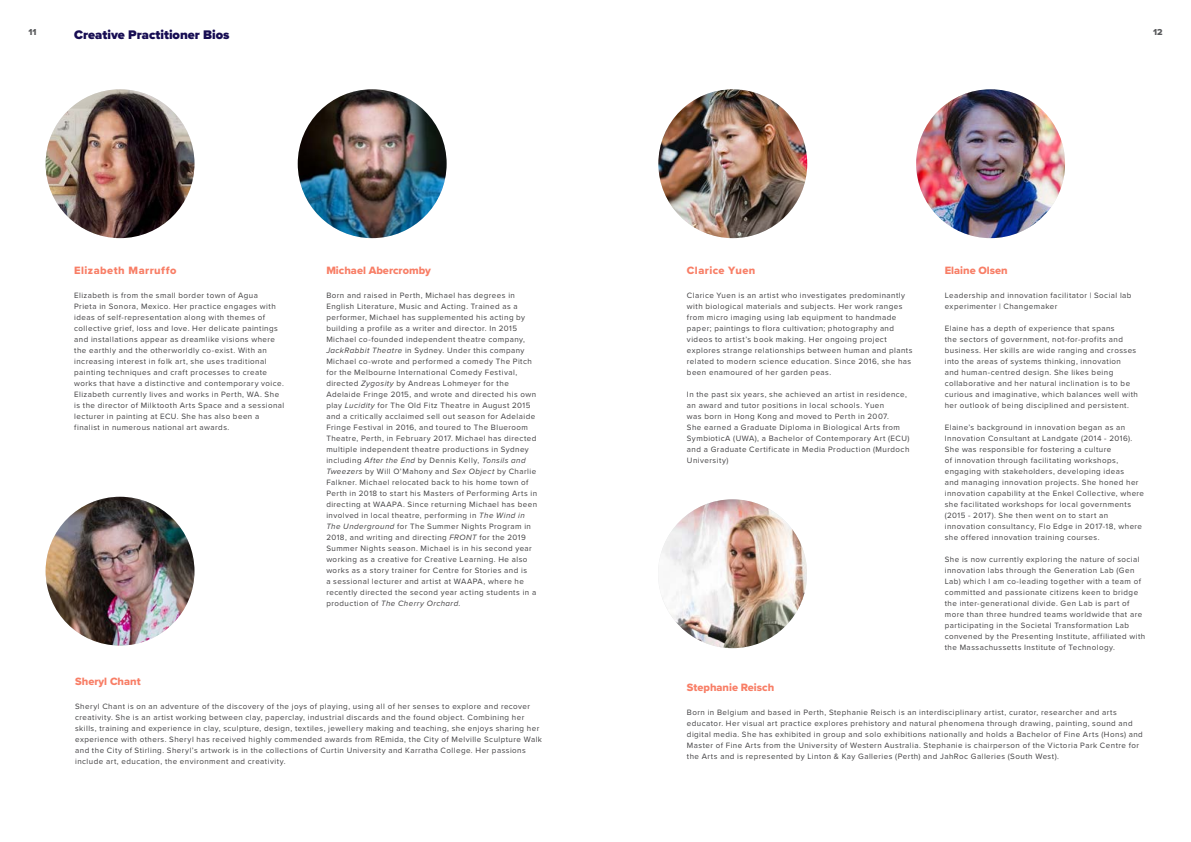
<style>
.page{position:relative;width:1191px;height:842px;background:#fff}
.page>*{position:absolute;margin:0;border:0;box-sizing:border-box;transform-origin:0 0}
.t1{font:900 12.9px "Proxima Nova";color:#170d53}
.t2{font:11px "Proxima Nova Extrabld";color:#f87e66}
.t3{font:11px "Proxima Nova Extrabld";letter-spacing:.045em;color:#f87e66}
.t4{font:11px "Proxima Nova Extrabld";letter-spacing:.04em;color:#f87e66}
.t5{font:9px "Proxima Nova Extrabld";color:#58595b}
.t6{font:8px/11px "Proxima Nova";letter-spacing:.055em;color:#414042}
.s1{font-style:italic}
</style>
<div class="page">
<img style="left:46px;top:89px;width:148px;height:149px;border-radius:74px">
<img style="left:298px;top:89px;width:148px;height:149px;border-radius:74px">
<img style="left:46px;top:497px;width:148px;height:149px;border-radius:74px">
<img style="left:658px;top:89px;width:149px;height:149px;border-radius:74px">
<img style="left:916px;top:89px;width:149px;height:149px;border-radius:74px">
<img style="left:658px;top:499px;width:149px;height:149px;border-radius:74px">
<h1 class="t1" style="left:74px;top:25px;width:157px">Creative Practitioner Bios</h1>
<p class="t5" style="left:28px;top:26px;width:10px">11</p>
<p class="t5" style="left:1153px;top:26px;width:11px">12</p>
<h2 class="t3" style="left:74px;top:262px;width:104px">Elizabeth Marruffo</h2>
<p class="t6" style="left:74px;top:289px;width:212px">Elizabeth is from the small border town of Agua<br>Prieta in Sonora, Mexico. Her practice engages with ideas of self-representation along with themes of collective grief, loss and love. Her delicate paintings and installations appear as dreamlike visions where the earthly and the otherworldly co-exist. With an increasing interest in folk art, she uses traditional painting techniques and craft processes to create works that have a distinctive and contemporary voice.<br>Elizabeth currently lives and works in Perth, WA. She is the director of Milktooth Arts Space and a sessional lecturer in painting at ECU. She has also been a finalist in numerous national art awards.</p>
<h2 class="t2" style="left:326px;top:262px;width:106px">Michael Abercromby</h2>
<p class="t6" style="left:326px;top:289px;width:212px">Born and raised in Perth, Michael has degrees in English Literature, Music and Acting. Trained as a performer, Michael has supplemented his acting by building a profile as a writer and director. In 2015<br>Michael co-founded independent theatre company, <span class="s1">JackRabbit Theatre</span> in Sydney. Under this company Michael co-wrote and performed a comedy The Pitch for the Melbourne International Comedy Festival, directed <span class="s1">Zygosity</span> by Andreas Lohmeyer for the Adelaide Fringe 2015, and wrote and directed his own play <span class="s1">Lucidity</span> for The Old Fitz Theatre in August 2015 and a critically acclaimed sell out season for Adelaide Fringe Festival in 2016, and toured to The Blueroom Theatre, Perth, in February 2017. Michael has directed multiple independent theatre productions in Sydney including <span class="s1">After the End</span> by Dennis Kelly, <span class="s1">Tonsils and Tweezers</span> by Will O’Mahony and <span class="s1">Sex Object</span> by Charlie Falkner. Michael relocated back to his home town of Perth in 2018 to start his Masters of Performing Arts in directing at WAAPA. Since returning Michael has been involved in local theatre, performing in <span class="s1">The Wind in The Underground</span> for The Summer Nights Program in 2018, and writing and directing <span class="s1">FRONT</span> for the 2019<br>Summer Nights season. Michael is in his second year working as a creative for Creative Learning. He also works as a story trainer for Centre for Stories and is<br>a sessional lecturer and artist at WAAPA, where he recently directed the second year acting students in a production of <span class="s1">The Cherry Orchard</span>.</p>
<h2 class="t2" style="left:75px;top:673px;width:67px">Sheryl Chant</h2>
<p class="t6" style="left:75px;top:700px;width:468px">Sheryl Chant is on an adventure of the discovery of the joys of playing, using all of her senses to explore and recover creativity. She is an artist working between clay, paperclay, industrial discards and the found object. Combining her skills, training and experience in clay, sculpture, design, textiles, jewellery making and teaching, she enjoys sharing her experience with others. Sheryl has received highly commended awards from REmida, the City of Melville Sculpture Walk and the City of Stirling. Sheryl’s artwork is in the collections of Curtin University and Karratha College. Her passions include art, education, the environment and creativity.</p>
<h2 class="t4" style="left:687px;top:262px;width:70px">Clarice Yuen</h2>
<p class="t6" style="left:687px;top:289px;width:227px">Clarice Yuen is an artist who investigates predominantly with biological materials and subjects. Her work ranges from micro imaging using lab equipment to handmade paper; paintings to flora cultivation; photography and videos to artist’s book making. Her ongoing project explores strange relationships between human and plants related to modern science education. Since 2016, she has been enamoured of her garden peas.</p>
<p class="t6" style="left:687px;top:388px;width:224px">In the past six years, she achieved an artist in residence, an award and tutor positions in local schools. Yuen<br>was born in Hong Kong and moved to Perth in 2007.<br>She earned a Graduate Diploma in Biological Arts from SymbioticA (UWA), a Bachelor of Contemporary Art (ECU) and a Graduate Certificate in Media Production (Murdoch University)</p>
<h2 class="t2" style="left:944px;top:262px;width:64px">Elaine Olsen</h2>
<p class="t6" style="left:944px;top:289px;width:188px">Leadership and innovation facilitator | Social lab experimenter | Changemaker</p>
<p class="t6" style="left:944px;top:322px;width:195px">Elaine has a depth of experience that spans<br>the sectors of government, not-for-profits and business. Her skills are wide ranging and crosses into the areas of systems thinking, innovation<br>and human-centred design. She likes being collaborative and her natural inclination is to be curious and imaginative, which balances well with her outlook of being disciplined and persistent.</p>
<p class="t6" style="left:944px;top:421px;width:201px">Elaine’s background in innovation began as an Innovation Consultant at Landgate (2014 - 2016).<br>She was responsible for fostering a culture<br>of innovation through facilitating workshops, engaging with stakeholders, developing ideas<br>and managing innovation projects. She honed her innovation capability at the Enkel Collective, where she facilitated workshops for local governments (2015 - 2017). She then went on to start an innovation consultancy, Flo Edge in 2017-18, where she offered innovation training courses.</p>
<p class="t6" style="left:944px;top:553px;width:202px">She is now currently exploring the nature of social innovation labs through the Generation Lab (Gen Lab) which I am co-leading together with a team of committed and passionate citizens keen to bridge the inter-generational divide. Gen Lab is part of more than three hundred teams worldwide that are participating in the Societal Transformation Lab convened by the Presenting Institute, affiliated with the Massachussetts Institute of Technology.</p>
<h2 class="t2" style="left:687px;top:679px;width:89px">Stephanie Reisch</h2>
<p class="t6" style="left:687px;top:706px;width:457px">Born in Belgium and based in Perth, Stephanie Reisch is an interdisciplinary artist, curator, researcher and arts educator. Her visual art practice explores prehistory and natural phenomena through drawing, painting, sound and digital media. She has exhibited in group and solo exhibitions nationally and holds a Bachelor of Fine Arts (Hons) and Master of Fine Arts from the University of Western Australia. Stephanie is chairperson of the Victoria Park Centre for the Arts and is represented by Linton &amp; Kay Galleries (Perth) and JahRoc Galleries (South West).</p>
</div>
